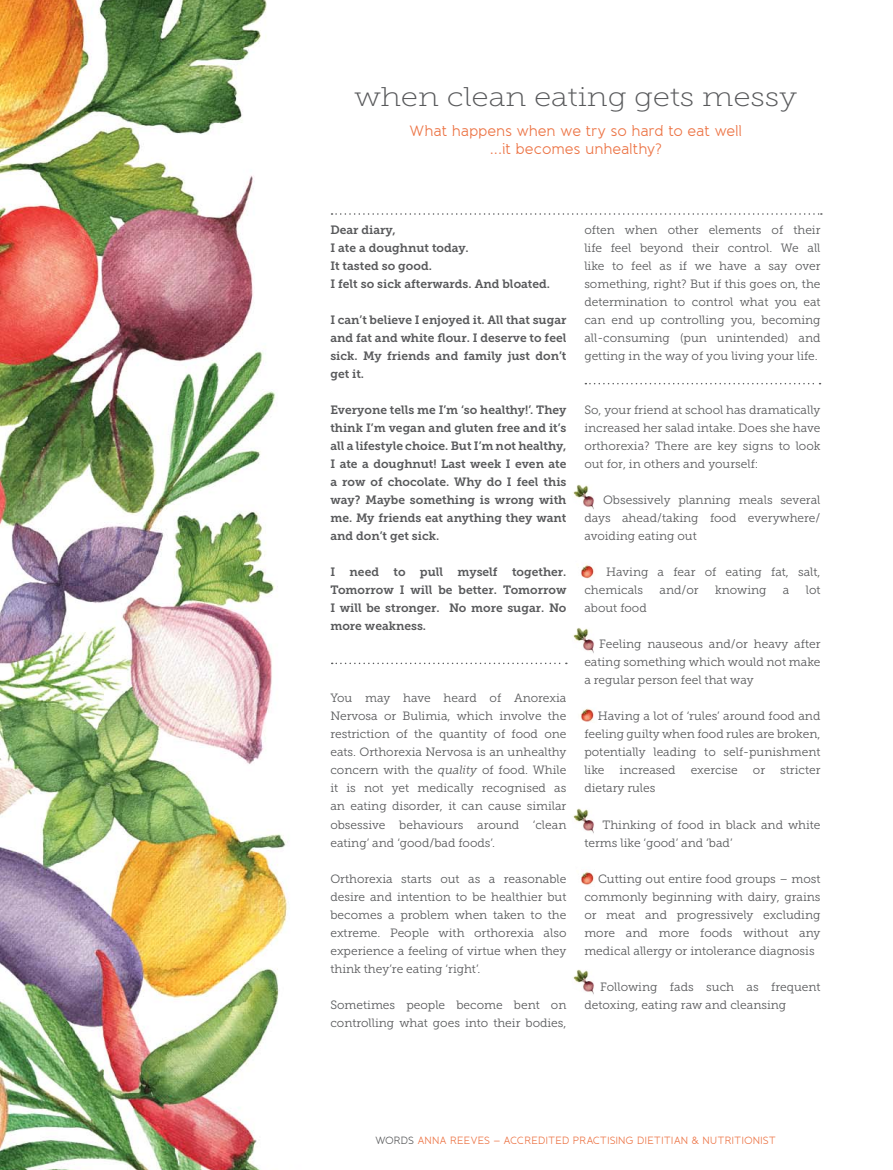
<style>
.page{position:relative;width:893px;height:1170px;background:#fff}
.page>*{position:absolute;margin:0;border:0;box-sizing:border-box;transform-origin:0 0}
.t1{font:27px "Museo Slab 100";color:#58595b;scale:1.16 1}
.t2{font:15px/18px "Banda";letter-spacing:-.01em;color:#ec7344;text-align:center}
.t3{font:12px/18px "Museo Slab 300";color:#58595b;text-align:justify}
.t4{font:12px/18px "Museo Slab 700";color:#58595b;text-align:justify}
.t5{font:10.5px "Banda";letter-spacing:-.015em;color:#ec7344}
.s1{font-style:italic}
.s2{color:#58595b}
</style>
<div class="page">
<img style="left:0;top:0;width:289px;height:1169px">
<svg style="left:332px;top:213px;width:490px;height:2px"></svg>
<svg style="left:332px;top:662px;width:235px;height:2px"></svg>
<svg style="left:585px;top:383px;width:235px;height:1px"></svg>
<img style="left:573px;top:969px;width:21px;height:26px">
<img style="left:573px;top:808px;width:21px;height:26px">
<img style="left:573px;top:628px;width:21px;height:25px">
<img style="left:573px;top:485px;width:21px;height:25px">
<img style="left:581px;top:871px;width:13px;height:14px">
<img style="left:580px;top:708px;width:14px;height:14px">
<img style="left:581px;top:564px;width:13px;height:15px">
<h1 class="t1" style="left:354px;top:87px;width:383px">when clean eating gets messy</h1>
<p class="t2" style="left:409px;top:124px;width:335px">What happens when we try so hard to eat well ...it becomes unhealthy?</p>
<p class="t4" style="left:330px;top:222px;width:221px;text-align:left">Dear diary,<br>I ate a doughnut today.<br>It tasted so good.<br>I felt so sick afterwards. And bloated.</p>
<p class="t4" style="left:330px;top:312px;width:238px">I can’t believe I enjoyed it. All that sugar and fat and white flour. I deserve to feel sick. My friends and family just don’t get it.</p>
<p class="t4" style="left:330px;top:402px;width:238px">Everyone tells me I’m ‘so healthy!’. They think I’m vegan and gluten free and it’s all a lifestyle choice. But I’m not healthy, I ate a doughnut! Last week I even ate a row of chocolate. Why do I feel this way? Maybe something is wrong with me. My friends eat anything they want and don’t get sick.</p>
<p class="t4" style="left:330px;top:564px;width:238px">I need to pull myself together.<br>Tomorrow I will be better. Tomorrow I will be stronger. No more sugar. No more weakness.</p>
<p class="t3" style="left:330px;top:690px;width:238px">You may have heard of Anorexia Nervosa or Bulimia, which involve the restriction of the quantity of food one eats. Orthorexia Nervosa is an unhealthy concern with the <span class="s1">quality</span> of food. While it is not yet medically recognised as an eating disorder, it can cause similar obsessive behaviours around ‘clean eating’ and ‘good/bad foods’.</p>
<p class="t3" style="left:330px;top:870px;width:238px">Orthorexia starts out as a reasonable desire and intention to be healthier but becomes a problem when taken to the extreme. People with orthorexia also experience a feeling of virtue when they think they’re eating ‘right’.</p>
<p class="t3" style="left:330px;top:996px;width:238px">Sometimes people become bent on controlling what goes into their bodies,</p>
<p class="t3" style="left:584px;top:222px;width:238px">often when other elements of their life feel beyond their control. We all like to feel as if we have a say over something, right? But if this goes on, the determination to control what you eat can end up controlling you, becoming all-consuming (pun unintended) and getting in the way of you living your life.</p>
<p class="t3" style="left:584px;top:402px;width:238px">So, your friend at school has dramatically increased her salad intake. Does she have orthorexia? There are key signs to look out for, in others and yourself:</p>
<p class="t3" style="left:584px;top:492px;width:238px">· Obsessively planning meals several days ahead/taking food everywhere/ avoiding eating out</p>
<p class="t3" style="left:584px;top:564px;width:238px">· Having a fear of eating fat, salt, chemicals</p>
<p class="t3" style="left:659px;top:582px;width:41px">and/or</p>
<p class="t3" style="left:715px;top:582px;width:53px">knowing</p>
<p class="t3" style="left:783px;top:582px;width:8px">a</p>
<p class="t3" style="left:806px;top:582px;width:16px">lot</p>
<p class="t3" style="left:584px;top:600px;width:64px">about food</p>
<p class="t3" style="left:584px;top:636px;width:238px">· Feeling nauseous and/or heavy after eating something which would not make a regular person feel that way</p>
<p class="t3" style="left:584px;top:708px;width:238px">· Having a lot of ‘rules’ around food and feeling guilty when food rules are broken, potentially leading to self-punishment like</p>
<p class="t3" style="left:620px;top:762px;width:58px">increased</p>
<p class="t3" style="left:691px;top:762px;width:49px">exercise</p>
<p class="t3" style="left:753px;top:762px;width:14px">or</p>
<p class="t3" style="left:780px;top:762px;width:42px">stricter</p>
<p class="t3" style="left:584px;top:780px;width:73px">dietary rules</p>
<p class="t3" style="left:584px;top:816px;width:238px">· Thinking of food in black and white terms like ‘good’ and ‘bad’</p>
<p class="t3" style="left:584px;top:870px;width:238px">· Cutting out entire food groups – most commonly beginning with dairy, grains or meat and progressively excluding more and more foods without any medical allergy or intolerance diagnosis</p>
<p class="t3" style="left:584px;top:978px;width:238px">· Following fads such as frequent detoxing, eating raw and cleansing</p>
<p class="t5" style="left:375px;top:1135px;width:402px"><span class="s2">WORDS</span> ANNA REEVES – ACCREDITED PRACTISING DIETITIAN &amp; NUTRITIONIST</p>
</div>
